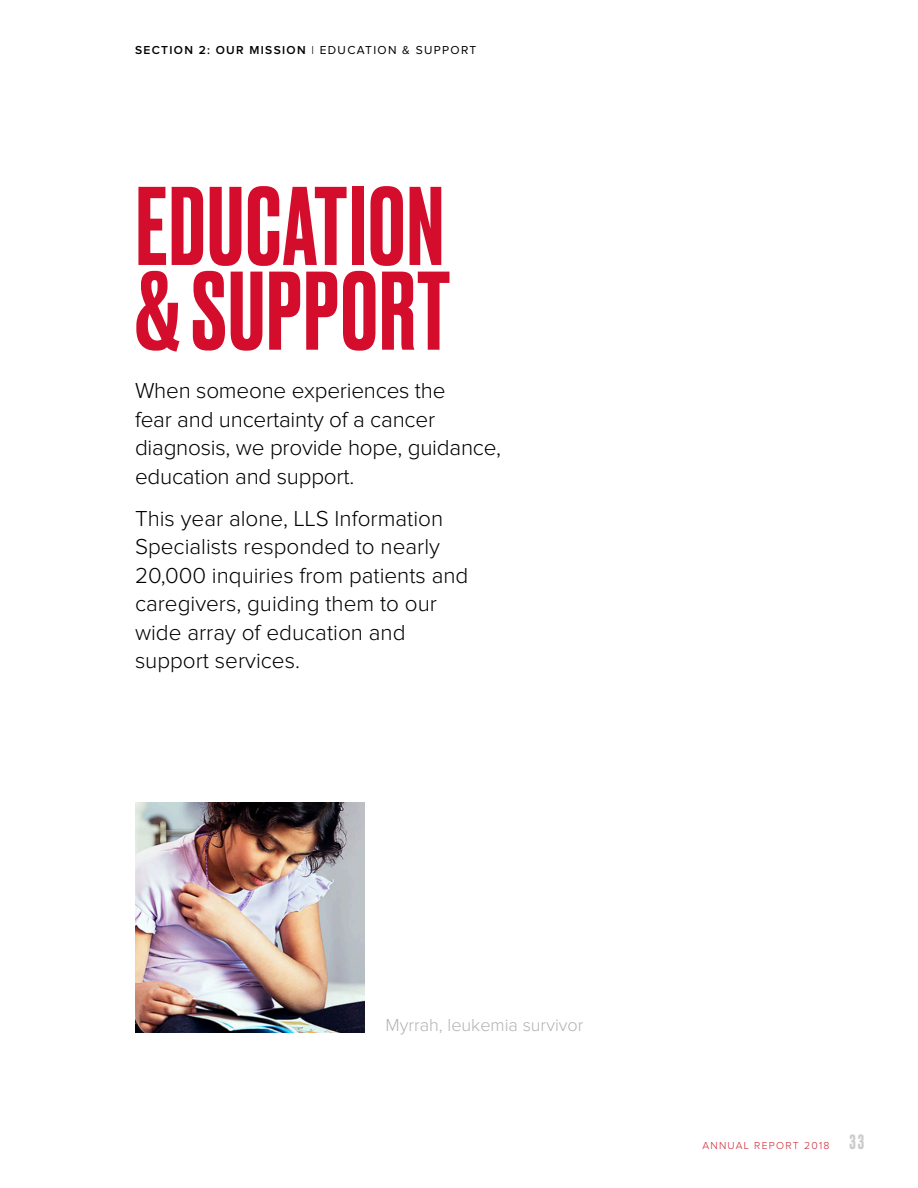
<style>
.page{position:relative;width:918px;height:1188px;background:#fff}
.page>*{position:absolute;margin:0;border:0;box-sizing:border-box;transform-origin:0 0}
.t1{font:500 105px "Druk";letter-spacing:.02em;color:#d30d2b}
.t2{font:300 22.5px/28.5px "Proxima Nova";color:#000}
.t3{font:300 18px "Proxima Nova";color:#b3b3b3}
.t4{font:600 12px "Proxima Nova";letter-spacing:.11em;color:#000}
.t5{font:300 10.5px "Proxima Nova";letter-spacing:.12em;color:#d02030}
.s1{font-weight:300}
.s2{font-weight:400}
.s3{font-family:"Druk";font-weight:500;font-size:19.5px;color:#ccc}
</style>
<div class="page">
<img style="left:135px;top:803px;width:229px;height:229px">
<p class="t4" style="left:135px;top:45px;width:343px">SECTION 2: OUR MISSION <span class="s1">l</span> <span class="s2">EDUCATION &amp; SUPPORT</span></p>
<p class="t1" style="left:136px;top:154px;width:309px">EDUCATION</p>
<p class="t1" style="left:135px;top:239px;width:317px">&amp; SUPPORT</p>
<p class="t2" style="left:135px;top:378px;width:368px">When someone experiences the<br>fear and uncertainty of a cancer diagnosis, we provide hope, guidance, education and support.</p>
<p class="t2" style="left:135px;top:505px;width:335px">This year alone, LLS Information<br>Specialists responded to nearly<br>20,000 inquiries from patients and caregivers, guiding them to our wide array of education and support services.</p>
<p class="t3" style="left:386px;top:1017px;width:199px">Myrrah, leukemia survivor</p>
<p class="t5" style="left:702px;top:1140px;width:163px">ANNUAL REPORT 2018 <span class="s3">33</span></p>
</div>
